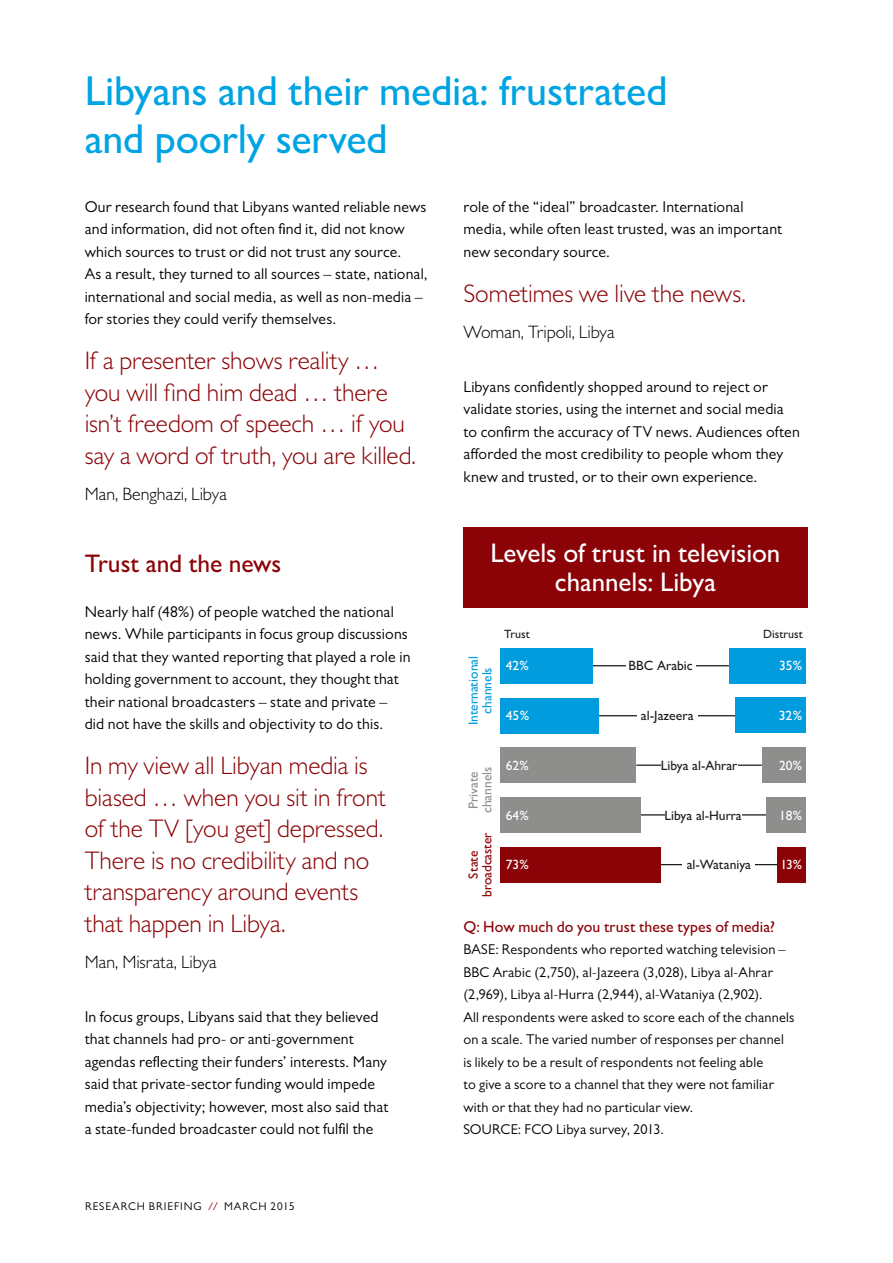
<style>
.page{position:relative;width:893px;height:1263px;background:#fff}
.page>*{position:absolute;margin:0;border:0;box-sizing:border-box;transform-origin:0 0}
.t1{font:500 42px/48px "Gill Sans MT Pro";letter-spacing:-.005em;color:#00a4e3}
.t2{font:500 27px/28.5px "Gill Sans MT Pro";letter-spacing:-.005em;color:#fff;text-align:center}
.t3{font:300 25.5px/31.5px "Gill Sans MT Pro";letter-spacing:-.005em;color:#8b0307}
.t4{font:500 25.5px "Gill Sans MT Pro";color:#8b0307}
.t5{font:300 18px "Gill Sans MT Pro";color:#000}
.t6{font:15.75px/22.5px "Gill Sans MT Pro";letter-spacing:.01em;color:#000}
.t7{font:500 15.75px "Gill Sans MT Pro";letter-spacing:.005em;color:#8b0307}
.t8{font:14.25px/22.5px "Gill Sans MT Pro";letter-spacing:.015em;color:#000}
.t9{font:500 13.5px "Gill Sans MT Pro";color:#1d1d1b}
.t10{font:500 13.5px "Gill Sans MT Pro";color:#fff}
.t11{font:500 13.5px/13.5px "Gill Sans MT Pro";color:#009cde;text-align:center}
.t12{font:500 13.5px/13.5px "Gill Sans MT Pro";color:#8b0307;text-align:center}
.t13{font:500 13.5px/13.5px "Gill Sans MT Pro";color:#8e8e8d;text-align:center}
.t14{font:500 12px "Gill Sans MT Pro";color:#1d1d1b}
.t15{font:11.25px "Gill Sans MT Pro";letter-spacing:.085em;color:#000}
.s1{color:#8b0307}
</style>
<div class="page">
<hr style="left:592px;top:665px;width:137px;height:1px;background:#1d1d1b">
<div style="left:626px;top:657px;width:70px;height:16px;background:#fff"></div>
<hr style="left:599px;top:715px;width:136px;height:1px;background:#1d1d1b">
<div style="left:637px;top:708px;width:60px;height:15px;background:#fff"></div>
<hr style="left:636px;top:764px;width:126px;height:2px;background:#1d1d1b">
<div style="left:661px;top:757px;width:76px;height:16px;background:#fff"></div>
<hr style="left:640px;top:814px;width:126px;height:1px;background:#1d1d1b">
<div style="left:665px;top:807px;width:77px;height:16px;background:#fff"></div>
<hr style="left:661px;top:864px;width:116px;height:1px;background:#1d1d1b">
<div style="left:682px;top:857px;width:73px;height:15px;background:#fff"></div>
<div style="left:729px;top:648px;width:77px;height:36px;background:#009cde"></div>
<div style="left:735px;top:697px;width:71px;height:36px;background:#009cde"></div>
<div style="left:762px;top:747px;width:44px;height:36px;background:#8e8e8d"></div>
<div style="left:766px;top:797px;width:40px;height:36px;background:#8e8e8d"></div>
<div style="left:777px;top:847px;width:29px;height:35px;background:#8b0307"></div>
<div style="left:500px;top:648px;width:92px;height:36px;background:#009cde"></div>
<div style="left:500px;top:698px;width:99px;height:35px;background:#009cde"></div>
<div style="left:500px;top:747px;width:136px;height:36px;background:#8e8e8d"></div>
<div style="left:500px;top:797px;width:141px;height:36px;background:#8e8e8d"></div>
<div style="left:500px;top:847px;width:160px;height:35px;background:#8b0307"></div>
<div style="left:463px;top:527px;width:345px;height:80px;background:#8b0307"></div>
<h1 class="t1" style="left:85px;top:67px;width:584px">Libyans and their media: frustrated and poorly served</h1>
<p class="t6" style="left:85px;top:195px;width:345px">Our research found that Libyans wanted reliable news and information, did not often find it, did not know which sources to trust or did not trust any source.<br>As a result, they turned to all sources – state, national, international and social media, as well as non-media – for stories they could verify themselves.</p>
<p class="t6" style="left:463px;top:195px;width:320px">role of the “ideal” broadcaster. International media, while often least trusted, was an important new secondary source.</p>
<h3 class="t3" style="left:463px;top:277px;width:284px">Sometimes we live the news.</h3>
<p class="t5" style="left:463px;top:321px;width:153px">Woman, Tripoli, Libya</p>
<h3 class="t3" style="left:85px;top:344px;width:333px">If a presenter shows reality … you will find him dead … there isn’t freedom of speech … if you say a word of truth, you are killed.</h3>
<p class="t5" style="left:85px;top:483px;width:144px">Man, Benghazi, Libya</p>
<h3 class="t4" style="left:85px;top:548px;width:198px">Trust and the news</h3>
<p class="t6" style="left:85px;top:600px;width:327px">Nearly half (48%) of people watched the national news. While participants in focus group discussions said that they wanted reporting that played a role in holding government to account, they thought that their national broadcasters – state and private – did not have the skills and objectivity to do this.</p>
<h3 class="t3" style="left:85px;top:749px;width:303px">In my view all Libyan media is biased … when you sit in front of the TV [you get] depressed.<br>There is no credibility and no transparency around events that happen in Libya.</h3>
<p class="t5" style="left:85px;top:951px;width:133px">Man, Misrata, Libya</p>
<p class="t6" style="left:85px;top:1005px;width:305px">In focus groups, Libyans said that they believed that channels had pro- or anti-government agendas reflecting their funders’ interests. Many said that private-sector funding would impede media’s objectivity; however, most also said that a state-funded broadcaster could not fulfil the</p>
<p class="t15" style="left:85px;top:1199px;width:211px">RESEARCH BRIEFING <span class="s1">//</span> MARCH 2015</p>
<p class="t6" style="left:463px;top:375px;width:338px">Libyans confidently shopped around to reject or validate stories, using the internet and social media to confirm the accuracy of TV news. Audiences often afforded the most credibility to people whom they knew and trusted, or to their own experience.</p>
<h2 class="t2" style="left:490px;top:538px;width:292px">Levels of trust in television channels: Libya</h2>
<p class="t11" style="left:466px;top:725px;width:71px;rotate:-90deg">International channels</p>
<p class="t13" style="left:466px;top:813px;width:48px;rotate:-90deg">Private channels</p>
<p class="t12" style="left:466px;top:897px;width:66px;rotate:-90deg">State broadcaster</p>
<p class="t14" style="left:504px;top:627px;width:27px">Trust</p>
<p class="t14" style="left:763px;top:627px;width:41px">Distrust</p>
<p class="t9" style="left:629px;top:658px;width:66px">BBC Arabic</p>
<p class="t10" style="left:506px;top:658px;width:25px">42%</p>
<p class="t10" style="left:779px;top:658px;width:25px">35%</p>
<p class="t10" style="left:506px;top:708px;width:25px">45%</p>
<p class="t10" style="left:506px;top:757px;width:25px">62%</p>
<p class="t10" style="left:506px;top:807px;width:25px">64%</p>
<p class="t10" style="left:506px;top:857px;width:25px">73%</p>
<p class="t9" style="left:641px;top:708px;width:54px">al-Jazeera</p>
<p class="t9" style="left:661px;top:757px;width:78px">Libya al-Ahrar</p>
<p class="t9" style="left:664px;top:807px;width:79px">Libya al-Hurra</p>
<p class="t9" style="left:687px;top:857px;width:66px">al-Wataniya</p>
<p class="t10" style="left:779px;top:708px;width:25px">32%</p>
<p class="t10" style="left:779px;top:757px;width:25px">20%</p>
<p class="t10" style="left:779px;top:807px;width:25px">18%</p>
<p class="t10" style="left:781px;top:857px;width:23px">13%</p>
<p class="t7" style="left:463px;top:917px;width:313px">Q: How much do you trust these types of media?</p>
<p class="t8" style="left:463px;top:938px;width:333px">BASE: Respondents who reported watching television – BBC Arabic (2,750), al‑Jazeera (3,028), Libya al‑Ahrar (2,969), Libya al‑Hurra (2,944), al‑Wataniya (2,902).<br>All respondents were asked to score each of the channels on a scale. The varied number of responses per channel is likely to be a result of respondents not feeling able<br>to give a score to a channel that they were not familiar with or that they had no particular view.<br>SOURCE: FCO Libya survey, 2013.</p>
</div>
